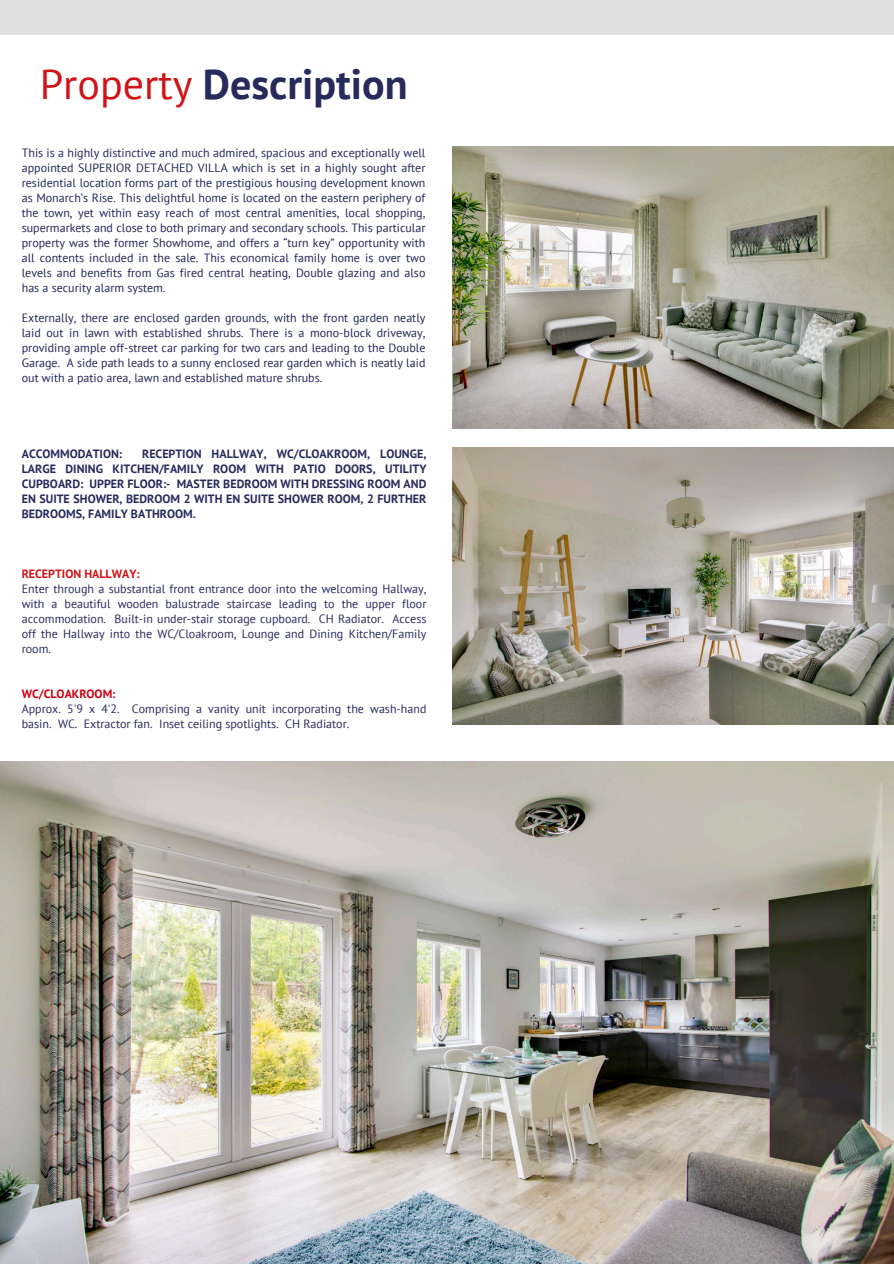
<style>
.page{position:relative;width:894px;height:1264px;background:#fff}
.page>*{position:absolute;margin:0;border:0;box-sizing:border-box;transform-origin:0 0}
.t1{font:700 42px "PT Sans";color:#262b5c}
.t2{font:12px/15px "PT Sans";color:#212657;text-align:justify}
.t3{font:12px/15px "PT Sans";color:#262b5c;text-align:justify}
.t4{font:700 12px/15px "PT Sans";color:#262b5c;text-align:justify}
.t5{font:700 12px "PT Sans";color:#d01317}
.t6{font:700 12px "PT Sans";color:#ce0012}
.s1{font-weight:400;color:#d01317}
</style>
<div class="page">
<div style="left:0;top:0;width:893px;height:34px;background:#dfe0df"></div>
<img style="left:452px;top:146px;width:441px;height:282px">
<img style="left:452px;top:447px;width:440px;height:277px">
<img style="left:0;top:762px;width:892px;height:501px">
<h2 class="t1" style="left:40px;top:56px;width:369px"><span class="s1">Property</span> Description</h2>
<p class="t2" style="left:22px;top:145px;width:405px">This is a highly distinctive and much admired, spacious and exceptionally well appointed SUPERIOR DETACHED VILLA which is set in a highly sought after residential location forms part of the prestigious housing development known as Monarch’s Rise. This delightful home is located on the eastern periphery of the town, yet within easy reach of most central amenities, local shopping, supermarkets and close to both primary and secondary schools. This particular property was the former Showhome, and offers a “turn key” opportunity with all contents included in the sale. This economical family home is over two levels and benefits from Gas fired central heating, Double glazing and also has a security alarm system.</p>
<p class="t2" style="left:22px;top:310px;width:405px">Externally, there are enclosed garden grounds, with the front garden neatly laid out in lawn with established shrubs. There is a mono-block driveway, providing ample off-street car parking for two cars and leading to the Double Garage. A side path leads to a sunny enclosed rear garden which is neatly laid out with a patio area, lawn and established mature shrubs.</p>
<p class="t4" style="left:22px;top:446px;width:102px">ACCOMMODATION:</p>
<p class="t4" style="left:22px;top:446px;width:406px;text-indent:120px">RECEPTION HALLWAY, WC/CLOAKROOM, LOUNGE, LARGE DINING KITCHEN/FAMILY ROOM WITH PATIO DOORS, UTILITY CUPBOARD: UPPER FLOOR:- MASTER BEDROOM WITH DRESSING ROOM AND EN SUITE SHOWER, BEDROOM 2 WITH EN SUITE SHOWER ROOM, 2 FURTHER BEDROOMS, FAMILY BATHROOM.</p>
<p class="t5" style="left:22px;top:565px;width:119px">RECEPTION HALLWAY:</p>
<p class="t3" style="left:22px;top:581px;width:406px">Enter through a substantial front entrance door into the welcoming Hallway, with a beautiful wooden balustrade staircase leading to the upper floor accommodation. Built-in under-stair storage cupboard. CH Radiator. Access off the Hallway into the WC/Cloakroom, Lounge and Dining Kitchen/Family room.</p>
<p class="t6" style="left:22px;top:685px;width:95px">WC/CLOAKROOM:</p>
<p class="t3" style="left:22px;top:701px;width:406px">Approx. 5'9 x 4'2. Comprising a vanity unit incorporating the wash-hand basin. WC. Extractor fan. Inset ceiling spotlights. CH Radiator.</p>
</div>
